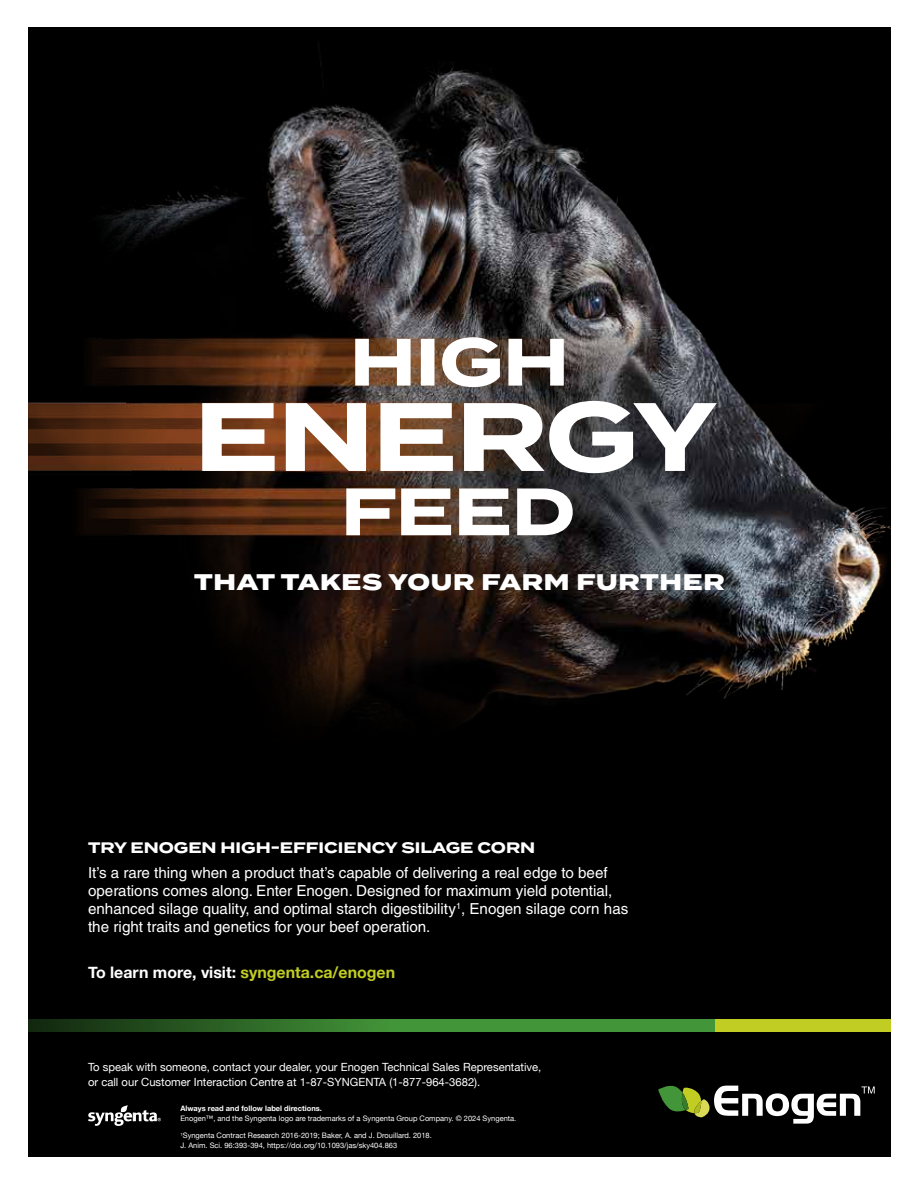
<style>
.page{position:relative;width:918px;height:1188px;background:#fff}
.page>*{position:absolute;margin:0;border:0;box-sizing:border-box;transform-origin:0 0}
.t1{font:800 22.65px "Termina";letter-spacing:.03em;color:#fff}
.t2{font:700 15.9px "Helvetica Neue";color:#fff}
.t3{font:15.15px/18.1px "Helvetica LT Std";color:#fff}
.t4{font:700 15.15px "Termina";color:#fff}
.t5{font:11.25px/15px "Helvetica Neue";color:#fff}
.t6{font:7.5px/10.1px "Helvetica Neue";color:#fff}
.t7{font:700 7.5px "Helvetica Neue";color:#fff}
.s1{color:#c2cd23}
</style>
<div class="page">
<img style="left:28px;top:27px;width:863px;height:1130px">
<div style="left:73px;top:1047px;width:482px;height:55px;background:#000"></div>
<div style="left:80px;top:957px;width:323px;height:31px;background:#000"></div>
<svg style="left:28px;top:1020px;width:687px;height:12px;fill:#408f36"></svg>
<div style="left:715px;top:1020px;width:176px;height:12px;background:#c2cd23"></div>
<svg style="left:658px;top:1086px;width:217px;height:38px"></svg>
<svg style="left:88px;top:1105px;width:73px;height:21px"></svg>
<svg style="left:355px;top:337px;width:209px;height:50px"></svg>
<svg style="left:346px;top:488px;width:227px;height:47px"></svg>
<svg style="left:202px;top:401px;width:515px;height:72px"></svg>
<h1 class="t1" style="left:194px;top:565px;width:532px">THAT TAKES YOUR FARM FURTHER</h1>
<p class="t4" style="left:88px;top:836px;width:449px">TRY ENOGEN HIGH-EFFICIENCY SILAGE CORN</p>
<p class="t3" style="left:88px;top:863px;width:542px">It’s a rare thing when a product that’s capable of delivering a real edge to beef operations comes along. Enter Enogen. Designed for maximum yield potential, enhanced silage quality, and optimal starch digestibility<sup>1</sup>, Enogen silage corn has the right traits and genetics for your beef operation.</p>
<p class="t2" style="left:88px;top:959px;width:309px">To learn more, visit: <span class="s1">syngenta.ca/enogen</span></p>
<p class="t5" style="left:88px;top:1060px;width:455px">To speak with someone, contact your dealer, your Enogen Technical Sales Representative, or call our Customer Interaction Centre at 1-87-SYNGENTA (1-877-964-3682).</p>
<p class="t7" style="left:180px;top:1103px;width:143px">Always read and follow label directions.</p>
<p class="t6" style="left:180px;top:1114px;width:338px">Enogen™, and the Syngenta logo are trademarks of a Syngenta Group Company. © 2024 Syngenta.</p>
<p class="t6" style="left:180px;top:1131px;width:253px"><sup>1</sup>Syngenta Contract Research 2016-2019; Baker, A. and J. Drouillard. 2018.<br>J. Anim. Sci. 96:393-394, https://doi.org/10.1093/jas/sky404.863</p>
</div>
